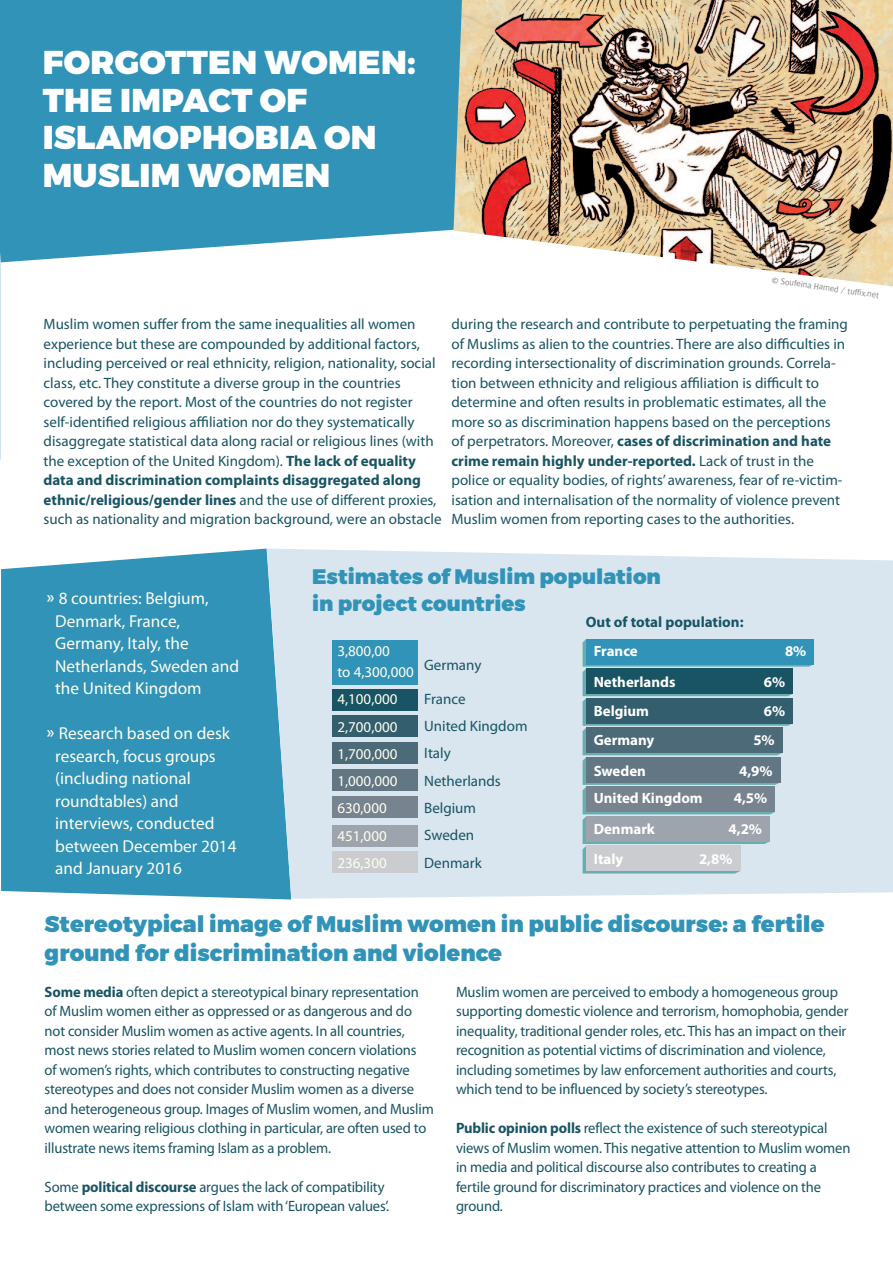
<style>
.page{position:relative;width:893px;height:1263px;background:#fff}
.page>*{position:absolute;margin:0;border:0;box-sizing:border-box;transform-origin:0 0}
.t1{font:900 33px/37.5px "Montserrat";letter-spacing:.01em;color:#fff}
.t2{font:900 22.65px/29.1px "Montserrat";color:#3193b7}
.t3{font:900 21px/27px "Montserrat";color:#3193b7}
.t4{font:17.25px/22.5px "Myriad Pro";color:#fffdf0}
.t5{font:15px/19.5px "Myriad Pro";letter-spacing:-.01em;color:#185463}
.t6{font:15px/27.3px "Myriad Pro";color:#fffdf0}
.t7{font:700 15px "Myriad Pro";color:#185463}
.t8{font:700 14.85px "Myriad Pro";color:#fff}
.t9{font:300 9px "Bosis";color:#808285}
.s1{font-weight:700}
.s2{font-weight:600}
</style>
<div class="page">
<div style="left:1px;top:549px;width:266px;height:350px;background:#3193b7"></div>
<svg style="left:267px;top:549px;width:626px;height:350px;background:#d5e4ed"></svg>
<img style="left:462px;top:0;width:431px;height:287px">
<div style="left:0;top:0;width:462px;height:262px;background:#3193b7"></div>
<div style="left:333px;top:640px;width:85px;height:44px;background:#3193b7"></div>
<div style="left:333px;top:689px;width:85px;height:22px;background:#185463"></div>
<div style="left:333px;top:716px;width:85px;height:21px;background:#335e6d"></div>
<div style="left:333px;top:742px;width:85px;height:21px;background:#4d6a78"></div>
<div style="left:333px;top:769px;width:85px;height:21px;background:#637683"></div>
<div style="left:333px;top:797px;width:85px;height:21px;background:#77838f"></div>
<div style="left:333px;top:825px;width:85px;height:21px;background:#9ea4ad"></div>
<div style="left:333px;top:852px;width:85px;height:21px;background:#cacccf"></div>
<svg style="left:583px;top:639px;width:231px;height:234px;background:#7a9ba8"></svg>
<div style="left:586px;top:698px;width:207px;height:25px;background:#335e6d"></div>
<h1 class="t1" style="left:43px;top:45px;width:375px">Forgotten women: the impact of<br>Islamophobia on<br>Muslim women</h1>
<p class="t9" style="left:773px;top:275px;width:110px;rotate:8deg">© Soufeina Hamed / tuffix.net</p>
<p class="t5" style="left:44px;top:314px;width:399px">Muslim women suffer from the same inequalities all women experience but these are compounded by additional factors, including perceived or real ethnicity, religion, nationality, social class, etc. They constitute a diverse group in the countries covered by the report. Most of the countries do not register self-identified religious affiliation nor do they systematically disaggregate statistical data along racial or religious lines (with the exception of the United Kingdom). <span class="s1">The lack of equality data and discrimination complaints disaggregated along ethnic/religious/gender lines</span> and the use of different proxies, such as nationality and migration background, were an obstacle</p>
<p class="t5" style="left:451px;top:314px;width:398px">during the research and contribute to perpetuating the framing of Muslims as alien to the countries. There are also difficulties in recording intersectionality of discrimination grounds. Correla&shy;tion between ethnicity and religious affiliation is difficult to determine and often results in problematic estimates, all the more so as discrimination happens based on the perceptions<br>of perpetrators. Moreover, <span class="s1">cases of discrimination and hate crime remain highly under-reported.</span> Lack of trust in the police or equality bodies, of rights’ awareness, fear of re-victim&shy;isation and internalisation of the normality of violence prevent Muslim women from reporting cases to the authorities.</p>
<h3 class="t3" style="left:312px;top:564px;width:350px">Estimates of Muslim population in project countries</h3>
<p class="t4" style="left:55px;top:587px;width:185px;text-indent:-9px"><span class="s2">»</span> 8 countries: Belgium,<br>Denmark, France,<br>Germany, Italy, the<br>Netherlands, Sweden and the United Kingdom</p>
<p class="t4" style="left:55px;top:722px;width:183px;text-indent:-9px"><span class="s2">»</span> Research based on desk research, focus groups (including national roundtables) and interviews, conducted between December 2014 and January 2016</p>
<p class="t7" style="left:586px;top:612px;width:159px">Out of total population:</p>
<p class="t8" style="left:594px;top:641px;width:46px">France</p>
<p class="t8" style="left:785px;top:641px;width:23px">8%</p>
<p class="t6" style="left:337px;top:641px;width:78px;line-height:20.5px">3,800,00<br>to 4,300,000</p>
<p class="t6" style="left:337px;top:685px;width:62px">4,100,000<br>2,700,000<br>1,700,000<br>1,000,000<br>630,000<br>451,000<br>236,300</p>
<p class="t5" style="left:424px;top:655px;width:59px">Germany</p>
<p class="t5" style="left:424px;top:685px;width:105px;line-height:27.3px">France<br>United Kingdom<br>Italy<br>Netherlands<br>Belgium<br>Sweden<br>Denmark</p>
<p class="t8" style="left:594px;top:672px;width:83px">Netherlands</p>
<p class="t8" style="left:764px;top:672px;width:23px">6%</p>
<p class="t8" style="left:594px;top:701px;width:57px">Belgium</p>
<p class="t8" style="left:764px;top:701px;width:23px">6%</p>
<p class="t8" style="left:594px;top:731px;width:62px">Germany</p>
<p class="t8" style="left:753px;top:731px;width:23px">5%</p>
<p class="t8" style="left:594px;top:761px;width:54px">Sweden</p>
<p class="t8" style="left:739px;top:761px;width:35px">4,9%</p>
<p class="t8" style="left:594px;top:789px;width:111px">United Kingdom</p>
<p class="t8" style="left:734px;top:789px;width:35px">4,5%</p>
<p class="t8" style="left:594px;top:819px;width:63px">Denmark</p>
<p class="t8" style="left:729px;top:819px;width:35px">4,2%</p>
<p class="t8" style="left:594px;top:849px;width:31px">Italy</p>
<p class="t8" style="left:699px;top:849px;width:35px">2,8%</p>
<h2 class="t2" style="left:45px;top:910px;width:781px">Stereotypical image of Muslim women in public discourse: a fertile ground for discrimination and violence</h2>
<p class="t5" style="left:45px;top:982px;width:391px"><span class="s1">Some media</span> often depict a stereotypical binary representation of Muslim women either as oppressed or as dangerous and do not consider Muslim women as active agents. In all countries, most news stories related to Muslim women concern violations<br>of women’s rights, which contributes to constructing negative stereotypes and does not consider Muslim women as a diverse and heterogeneous group. Images of Muslim women, and Muslim women wearing religious clothing in particular, are often used to illustrate news items framing Islam as a problem.</p>
<p class="t5" style="left:45px;top:1177px;width:346px">Some <span class="s1">political discourse</span> argues the lack of compatibility between some expressions of Islam with ‘European values’.</p>
<p class="t5" style="left:456px;top:982px;width:394px">Muslim women are perceived to embody a homogeneous group supporting domestic violence and terrorism, homophobia, gender inequality, traditional gender roles, etc. This has an impact on their recognition as potential victims of discrimination and violence, including sometimes by law enforcement authorities and courts, which tend to be influenced by society’s stereotypes.</p>
<p class="t5" style="left:456px;top:1118px;width:396px"><span class="s1">Public opinion polls</span> reflect the existence of such stereotypical views of Muslim women. This negative attention to Muslim women in media and political discourse also contributes to creating a fertile ground for discriminatory practices and violence on the ground.</p>
</div>
